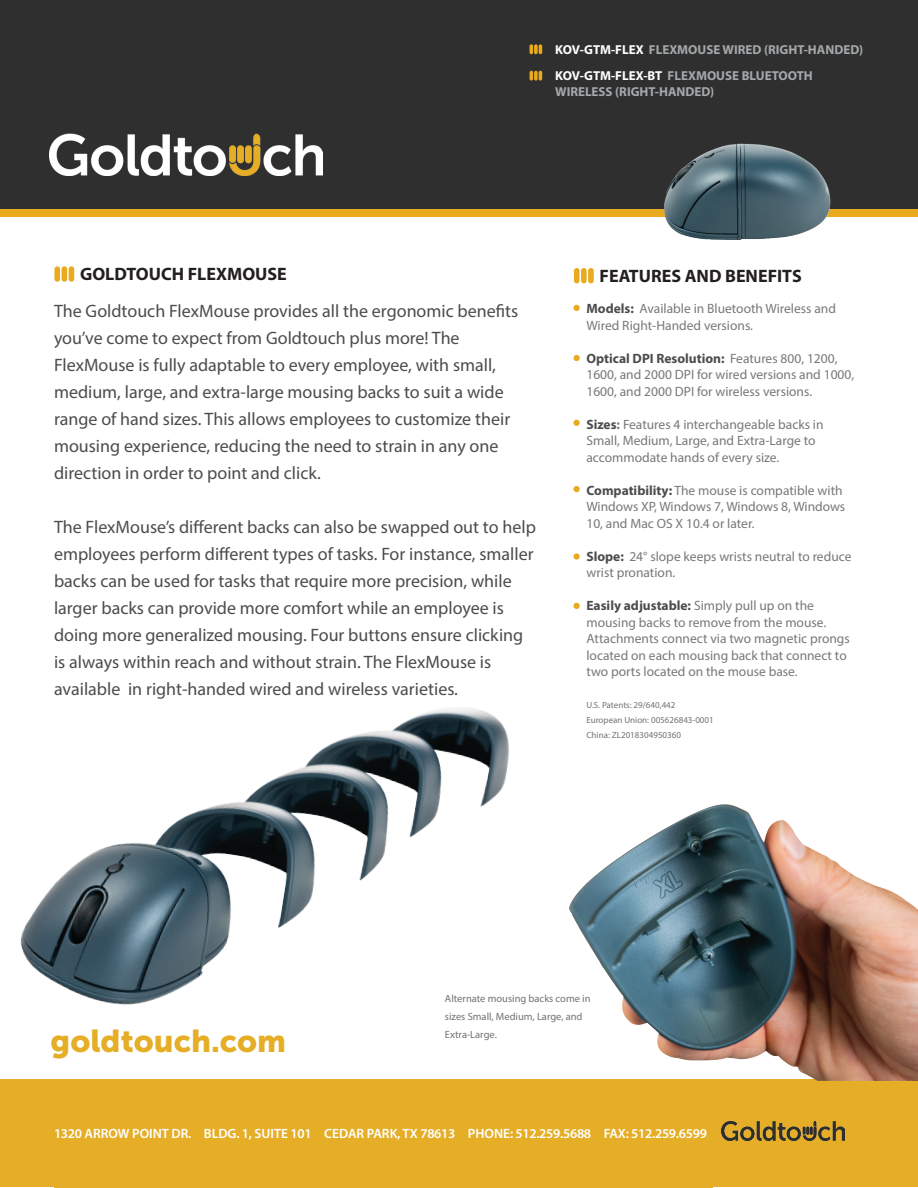
<style>
.page{position:relative;width:918px;height:1188px;background:#fff}
.page>*{position:absolute;margin:0;border:0;box-sizing:border-box;transform-origin:0 0}
.t1{font:31.5px "Museo Sans 900";color:#e5ae26}
.t2{font:18px/27px "Myriad Pro";color:#4b4c4d}
.t3{font:700 18px "Myriad Pro";color:#231f20}
.t4{font:13.5px/16.5px "Myriad Pro";color:#76787b}
.t5{font:600 13.5px "Myriad Pro";letter-spacing:-.015em;color:#fff}
.t6{font:700 13.05px "Myriad Pro";color:#a5a8ab}
.t7{font:10.5px/18px "Myriad Pro";color:#707273}
.t8{font:9px "Myriad Pro";color:#707273}
.s1{color:#fff}
.s2{font-weight:700;color:#4b4c4d}
.s3{font-weight:700}
</style>
<div class="page">
<div style="left:0;top:1px;width:918px;height:208px;background:#2e2f2e"></div>
<div style="left:0;top:209px;width:918px;height:8px;background:#eaaa20"></div>
<img style="left:664px;top:143px;width:167px;height:96px">
<div style="left:573px;top:305px;width:7px;height:6px;background:#eaaa20;border-radius:50%"></div>
<div style="left:573px;top:355px;width:7px;height:6px;background:#eaaa20;border-radius:50%"></div>
<div style="left:573px;top:420px;width:7px;height:6px;background:#eaaa20;border-radius:50%"></div>
<div style="left:62px;top:266px;width:5px;height:16px;background:#eaaa20;border-radius:3px"></div>
<div style="left:54px;top:266px;width:6px;height:16px;background:#eaaa20;border-radius:3px"></div>
<div style="left:69px;top:266px;width:5px;height:16px;background:#eaaa20;border-radius:3px"></div>
<div style="left:581px;top:268px;width:6px;height:15px;background:#eaaa20;border-radius:3px"></div>
<div style="left:574px;top:268px;width:6px;height:15px;background:#eaaa20;border-radius:3px"></div>
<div style="left:588px;top:268px;width:6px;height:15px;background:#eaaa20;border-radius:3px"></div>
<div style="left:0;top:1079px;width:918px;height:108px;background:#e5ae26"></div>
<img style="left:49px;top:133px;width:273px;height:43px">
<img style="left:722px;top:1121px;width:123px;height:20px">
<svg style="left:534px;top:71px;width:4px;height:10px"></svg>
<svg style="left:530px;top:71px;width:3px;height:10px"></svg>
<svg style="left:539px;top:71px;width:3px;height:10px"></svg>
<svg style="left:534px;top:44px;width:4px;height:10px"></svg>
<svg style="left:530px;top:44px;width:3px;height:10px"></svg>
<svg style="left:539px;top:44px;width:3px;height:10px"></svg>
<div style="left:573px;top:486px;width:7px;height:6px;background:#eaaa20;border-radius:50%"></div>
<img style="left:569px;top:804px;width:349px;height:276px">
<svg style="left:573px;top:553px;width:7px;height:7px"></svg>
<div style="left:573px;top:603px;width:7px;height:6px;background:#eaaa20;border-radius:50%"></div>
<img style="left:20px;top:707px;width:489px;height:298px">
<p class="t6" style="left:555px;top:41px;width:310px"><span class="s1">KOV-GTM-FLEX</span> FLEXMOUSE WIRED (RIGHT-HANDED)</p>
<p class="t6" style="left:555px;top:67px;width:259px"><span class="s1">KOV-GTM-FLEX-BT</span> FLEXMOUSE BLUETOOTH</p>
<p class="t6" style="left:555px;top:83px;width:161px">WIRELESS (RIGHT-HANDED)</p>
<p class="t3" style="left:80px;top:262px;width:208px">GOLDTOUCH FLEXMOUSE</p>
<p class="t3" style="left:600px;top:264px;width:204px">FEATURES AND BENEFITS</p>
<p class="t2" style="left:54px;top:297px;width:466px">The Goldtouch FlexMouse provides all the ergonomic benefits you’ve come to expect from Goldtouch plus more! The FlexMouse is fully adaptable to every employee, with small, medium, large, and extra-large mousing backs to suit a wide range of hand sizes. This allows employees to customize their mousing experience, reducing the need to strain in any one direction in order to point and click.</p>
<p class="t2" style="left:54px;top:513px;width:483px">The FlexMouse’s different backs can also be swapped out to help employees perform different types of tasks. For instance, smaller backs can be used for tasks that require more precision, while larger backs can provide more comfort while an employee is doing more generalized mousing. Four buttons ensure clicking is always within reach and without strain. The FlexMouse is available in right-handed wired and wireless varieties.</p>
<p class="t4" style="left:586px;top:300px;width:251px"><span class="s2">Models:</span> Available in Bluetooth Wireless and<br>Wired Right-Handed versions.</p>
<p class="t4" style="left:586px;top:350px;width:269px"><span class="s2">Optical DPI Resolution:</span> Features 800, 1200,<br>1600, and 2000 DPI for wired versions and 1000,<br>1600, and 2000 DPI for wireless versions.</p>
<p class="t4" style="left:586px;top:416px;width:239px"><span class="s2">Sizes</span><span class="s3">:</span> Features 4 interchangeable backs in<br>Small, Medium, Large, and Extra-Large to accommodate hands of every size.</p>
<p class="t4" style="left:586px;top:482px;width:260px"><span class="s2">Compatibility:</span> The mouse is compatible with<br>Windows XP, Windows 7, Windows 8, Windows<br>10, and Mac OS X 10.4 or later.</p>
<p class="t4" style="left:586px;top:548px;width:267px"><span class="s2">Slope:</span> 24° slope keeps wrists neutral to reduce wrist pronation.</p>
<p class="t4" style="left:586px;top:597px;width:265px"><span class="s2">Easily adjustable:</span> Simply pull up on the mousing backs to remove from the mouse.<br>Attachments connect via two magnetic prongs located on each mousing back that connect to two ports located on the mouse base.</p>
<p class="t8" style="left:586px;top:699px;width:91px">U.S. Patents: 29/640,442</p>
<p class="t8" style="left:586px;top:714px;width:129px">European Union: 005626843-0001</p>
<p class="t8" style="left:586px;top:729px;width:96px">China: ZL2018304950360</p>
<p class="t1" style="left:51px;top:1024px;width:237px">goldtouch.com</p>
<p class="t7" style="left:445px;top:989px;width:147px">Alternate mousing backs come in sizes Small, Medium, Large, and<br>Extra-Large.</p>
<p class="t5" style="left:54px;top:1125px;width:655px">1320 ARROW POINT DR. BLDG. 1, SUITE 101 CEDAR PARK, TX 78613 PHONE: 512.259.5688 FAX: 512.259.6599</p>
</div>
